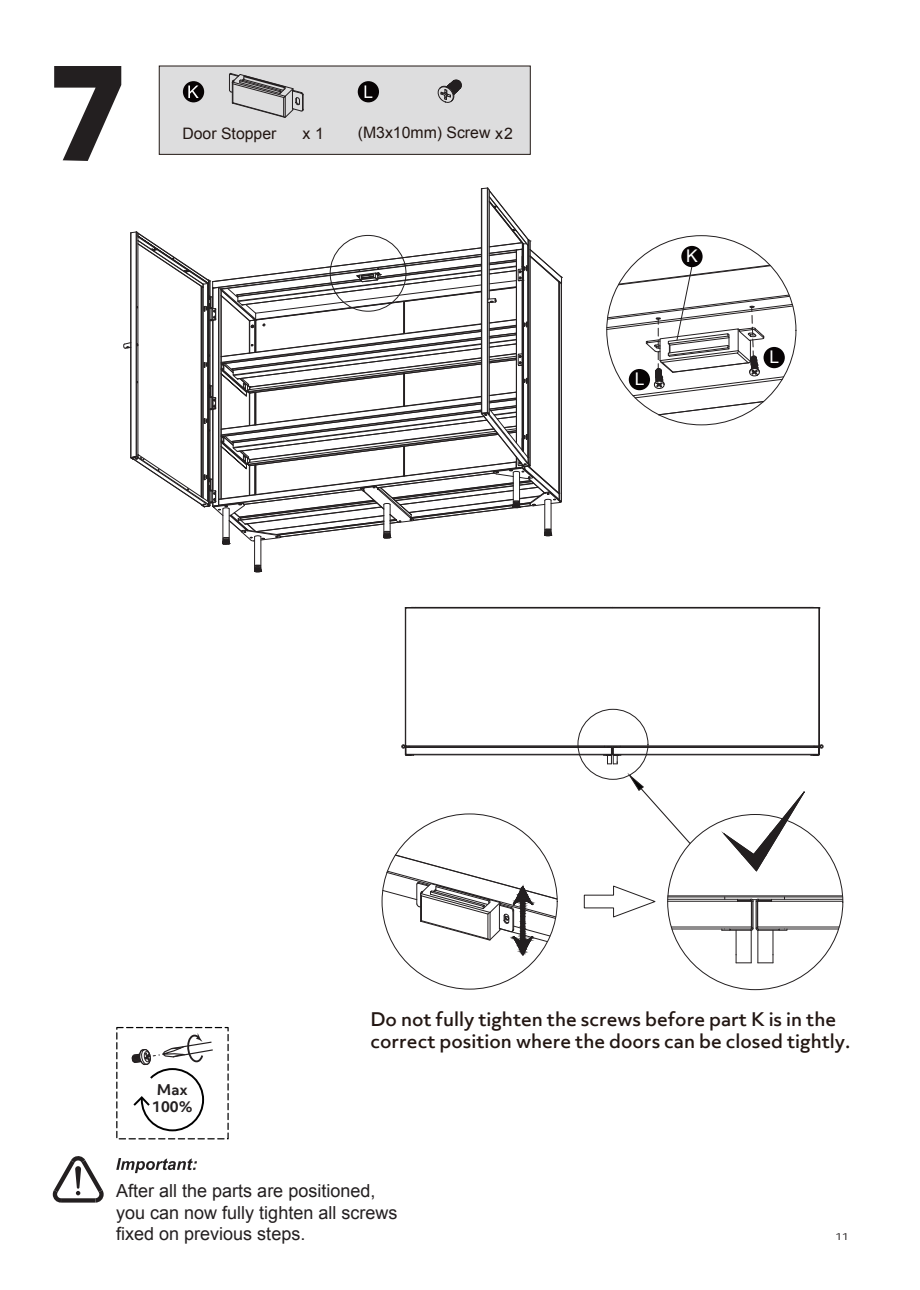
<style>
.page{position:relative;width:920px;height:1290px;background:#fff}
.page>*{position:absolute;margin:0;border:0;box-sizing:border-box;transform-origin:0 0}
.t1{font:500 18px/21.6px "Objektiv Mk 3";color:#221612}
.t2{font:18px/21.6px "Arial";color:#231f20}
.t3{font:17.55px "Arial";color:#fff}
.t4{font:15.75px "Arial";color:#221612}
.t5{font:700 14.25px "Objektiv Mk 3";color:#231f20}
.t6{font:9.15px "Objektiv Mk 3 W03";color:#231f20;scale:1.2 1}
</style>
<div class="page">
<div style="left:159px;top:66px;width:372px;height:89px;background:#ddddde;border:1px solid #211814"></div>
<svg style="left:229px;top:73px;width:75px;height:45px"></svg>
<div style="left:183px;top:81px;width:21px;height:21px;background:#070304;border-radius:50%"></div>
<svg style="left:188px;top:86px;width:11px;height:12px"></svg>
<svg style="left:437px;top:79px;width:25px;height:24px"></svg>
<div style="left:358px;top:81px;width:21px;height:21px;background:#070304;border-radius:50%"></div>
<svg style="left:365px;top:85px;width:7px;height:13px"></svg>
<svg style="left:401px;top:606px;width:422px;height:158px"></svg>
<div style="left:578px;top:709px;width:70px;height:71px;border:1px solid #231f20;border-radius:50%"></div>
<svg style="left:723px;top:791px;width:87px;height:81px"></svg>
<hr style="left:668px;top:901px;width:69px;height:1px;background:#231f20">
<hr style="left:668px;top:899px;width:69px;height:1px;background:#231f20">
<hr style="left:668px;top:895px;width:174px;height:1px;background:#231f20">
<hr style="left:668px;top:896px;width:174px;height:1px;background:#231f20">
<svg style="left:670px;top:897px;width:173px;height:66px"></svg>
<svg style="left:382px;top:854px;width:176px;height:102px"></svg>
<hr style="left:524px;top:900px;width:1px;height:41px;background:#231f20">
<svg style="left:629px;top:774px;width:62px;height:71px"></svg>
<svg style="left:52px;top:1156px;width:145px;height:47px"></svg>
<svg style="left:116px;top:1026px;width:113px;height:113px"></svg>
<hr style="left:261px;top:537px;width:1px;height:34px;background:#231f20">
<hr style="left:254px;top:537px;width:1px;height:34px;background:#231f20">
<svg style="left:606px;top:264px;width:187px;height:152px"></svg>
<div style="left:681px;top:246px;width:22px;height:21px;background:#070304;border-radius:50%"></div>
<div style="left:763px;top:347px;width:22px;height:21px;background:#070304;border-radius:50%"></div>
<div style="left:629px;top:369px;width:21px;height:21px;background:#070304;border-radius:50%"></div>
<svg style="left:254px;top:564px;width:8px;height:9px"></svg>
<svg style="left:54px;top:66px;width:67px;height:95px"></svg>
<svg style="left:123px;top:187px;width:440px;height:358px"></svg>
<svg style="left:584px;top:885px;width:72px;height:33px"></svg>
<p class="t4" style="left:182px;top:123px;width:96px">Door Stopper</p>
<p class="t4" style="left:303px;top:123px;width:23px">x 1</p>
<p class="t4" style="left:358px;top:123px;width:156px">(M3x10mm) Screw x2</p>
<p class="t3" style="left:686px;top:245px;width:13px">K</p>
<p class="t3" style="left:635px;top:367px;width:11px">L</p>
<p class="t3" style="left:770px;top:346px;width:11px">L</p>
<p class="t5" style="left:157px;top:1080px;width:33px">Max</p>
<p class="t5" style="left:152px;top:1097px;width:42px">100%</p>
<p class="t1" style="left:370px;top:1008px;width:482px">Do not fully tighten the screws before part K is in the correct position where the doors can be closed tightly.</p>
<p class="t2" style="left:116px;top:1180px;width:283px">After all the parts are positioned, you can now fully tighten all screws fixed on previous steps.</p>
<p class="t6" style="left:835px;top:1230px;width:13px">11</p>
</div>
